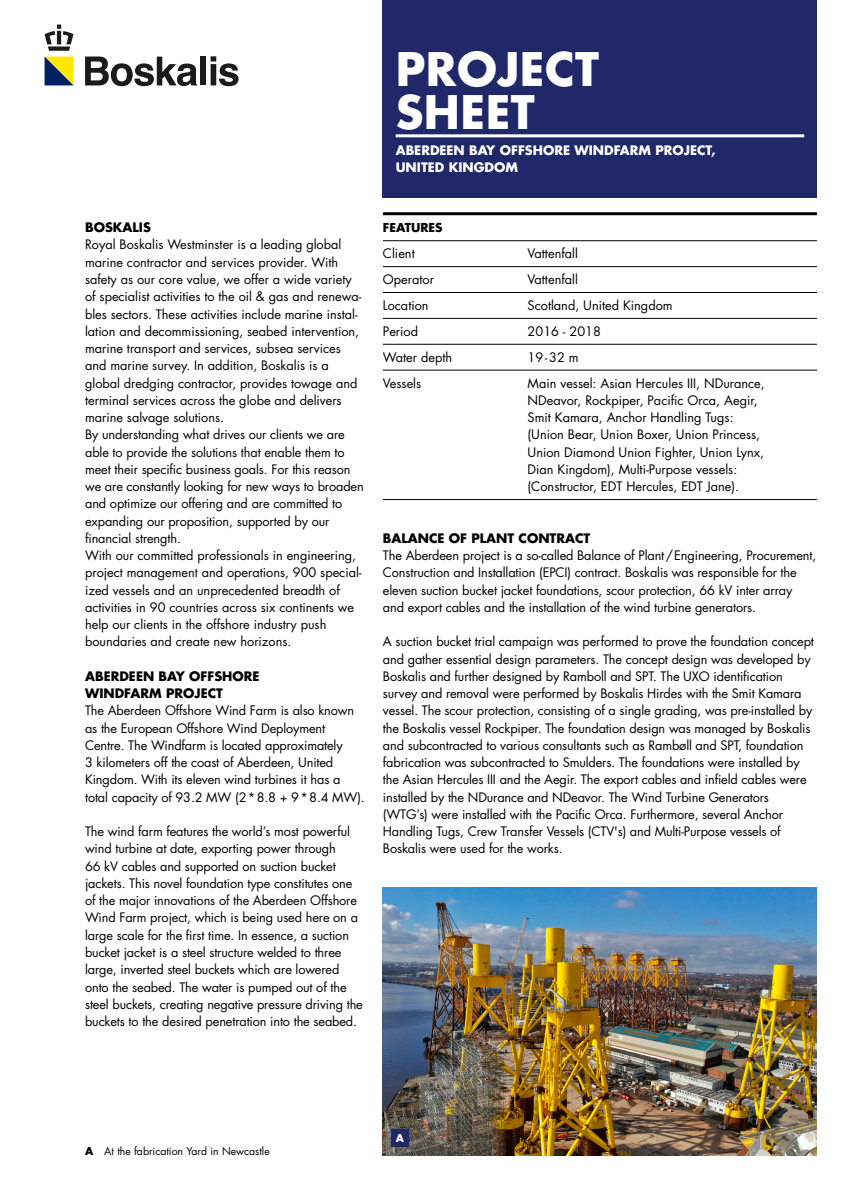
<style>
.page{position:relative;width:851px;height:1191px;background:#fff}
.page>*{position:absolute;margin:0;border:0;box-sizing:border-box;transform-origin:0 0}
._000_JEC_Heading_1{font:700 45px "Futura Std";letter-spacing:.01em;color:#fff}
._000_JEC_Body{font:12.75px/17.2px "Futura Std";letter-spacing:-.01em;color:#000}
._000_JEC_Body_upperl{font:12.75px/17.2px "Futura Std";color:#000}
._000_BOS_Body_Subhea{font:700 12.75px/17.2px "Futura Std";color:#000}
._000_JEC_Subheading{font:700 12.75px/17.2px "Futura Std";color:#fff}
._000_JEC_Heading_3{font:700 12px "Futura Std";color:#000}
._000_BOS_Photocredit{font:10.5px "Futura Std";color:#000}
.t1{font:700 10.5px "Futura Std";color:#fff}
.s1{font-weight:700}
</style>
<div class="page">
<svg style="left:45px;top:57px;width:28px;height:28px"></svg>
<svg style="left:85px;top:57px;width:112px;height:29px"></svg>
<div style="left:200px;top:57px;width:6px;height:28px;background:#1b1b1a"></div>
<svg style="left:210px;top:56px;width:28px;height:30px"></svg>
<svg style="left:45px;top:25px;width:28px;height:26px"></svg>
<div style="left:383px;top:0;width:433px;height:198px;background:#202869"></div>
<hr style="left:395px;top:134px;width:409px;height:3px;background:#fff">
<img style="left:383px;top:888px;width:433px;height:267px">
<div style="left:391px;top:1129px;width:17px;height:17px;background:#202869"></div>
<hr style="left:383px;top:212px;width:433px;height:3px;background:#000">
<hr style="left:383px;top:240px;width:433px;height:1px;background:#000">
<hr style="left:383px;top:266px;width:433px;height:1px;background:#000">
<hr style="left:383px;top:292px;width:433px;height:1px;background:#000">
<hr style="left:383px;top:318px;width:433px;height:1px;background:#000">
<hr style="left:383px;top:344px;width:433px;height:1px;background:#000">
<hr style="left:383px;top:370px;width:433px;height:1px;background:#000">
<hr style="left:383px;top:499px;width:433px;height:1px;background:#000">
<p class="_000_JEC_Heading_1" style="left:395px;top:39px;width:205px">PROJECT</p>
<p class="_000_JEC_Heading_1" style="left:395px;top:82px;width:141px">SHEET</p>
<p class="_000_JEC_Subheading" style="left:395px;top:141px;width:321px">ABERDEEN BAY OFFSHORE WINDFARM PROJECT,<br>UNITED KINGDOM</p>
<p class="_000_BOS_Body_Subhea" style="left:85px;top:219px;width:67px">BOSKALIS</p>
<p class="_000_JEC_Body" style="left:85px;top:236px;width:278px">Royal Boskalis Westminster is a leading global marine contractor and services provider. With safety as our core value, we offer a wide variety of specialist activities to the oil &amp; gas and renewa&shy;bles sectors. These activities include marine instal&shy;lation and decommissioning, seabed intervention, marine transport and services, subsea services and marine survey. In addition, Boskalis is a global dredging contractor, provides towage and terminal services across the globe and delivers marine salvage solutions.</p>
<p class="_000_JEC_Body" style="left:85px;top:426px;width:280px">By understanding what drives our clients we are able to provide the solutions that enable them to meet their specific business goals. For this reason we are constantly looking for new ways to broaden and optimize our offering and are committed to expanding our proposition, supported by our financial strength.</p>
<p class="_000_JEC_Body" style="left:85px;top:547px;width:278px">With our committed professionals in engineering, project management and operations, 900 special&shy;ized vessels and an unprecedented breadth of activities in 90 countries across six continents we help our clients in the offshore industry push boundaries and create new horizons.</p>
<p class="_000_BOS_Body_Subhea" style="left:85px;top:667px;width:176px">ABERDEEN BAY OFFSHORE<br>WINDFARM PROJECT</p>
<p class="_000_JEC_Body" style="left:85px;top:702px;width:281px">The Aberdeen Offshore Wind Farm is also known as the European Offshore Wind Deployment Centre. The Windfarm is located approximately<br>3 kilometers off the coast of Aberdeen, United Kingdom. With its eleven wind turbines it has a total capacity of 93.2 MW (2*8.8 + 9*8.4 MW).</p>
<p class="_000_JEC_Body" style="left:85px;top:823px;width:279px">The wind farm features the world’s most powerful wind turbine at date, exporting power through<br>66 kV cables and supported on suction bucket jackets. This novel foundation type constitutes one of the major innovations of the Aberdeen Offshore Wind Farm project, which is being used here on a large scale for the first time. In essence, a suction bucket jacket is a steel structure welded to three large, inverted steel buckets which are lowered onto the seabed. The water is pumped out of the steel buckets, creating negative pressure driving the buckets to the desired penetration into the seabed.</p>
<p class="_000_JEC_Heading_3" style="left:383px;top:220px;width:61px">FEATURES</p>
<p class="_000_JEC_Body_upperl" style="left:383px;top:245px;width:33px">Client</p>
<p class="_000_JEC_Body_upperl" style="left:527px;top:245px;width:52px">Vattenfall</p>
<p class="_000_JEC_Body_upperl" style="left:383px;top:271px;width:53px">Operator</p>
<p class="_000_JEC_Body_upperl" style="left:527px;top:271px;width:52px">Vattenfall</p>
<p class="_000_JEC_Body_upperl" style="left:383px;top:297px;width:47px">Location</p>
<p class="_000_JEC_Body_upperl" style="left:527px;top:297px;width:146px">Scotland, United Kingdom</p>
<p class="_000_JEC_Body_upperl" style="left:383px;top:322px;width:37px">Period</p>
<p class="_000_JEC_Body_upperl" style="left:527px;top:322px;width:75px">2016 - 2018</p>
<p class="_000_JEC_Body_upperl" style="left:383px;top:348px;width:71px">Water depth</p>
<p class="_000_JEC_Body_upperl" style="left:527px;top:348px;width:52px">19-32 m</p>
<p class="_000_JEC_Body_upperl" style="left:383px;top:374px;width:40px">Vessels</p>
<p class="_000_JEC_Body_upperl" style="left:527px;top:374px;width:239px">Main vessel: Asian Hercules III, NDurance, NDeavor, Rockpiper, Pacific Orca, Aegir, Smit Kamara, Anchor Handling Tugs: (Union Bear, Union Boxer, Union Princess, Union Diamond Union Fighter, Union Lynx, Dian Kingdom), Multi-Purpose vessels: (Constructor, EDT Hercules, EDT Jane).</p>
<p class="_000_BOS_Body_Subhea" style="left:383px;top:529px;width:209px">BALANCE OF PLANT CONTRACT</p>
<p class="_000_JEC_Body" style="left:383px;top:547px;width:435px">The Aberdeen project is a so-called Balance of Plant/Engineering, Procurement, Construction and Installation (EPCI) contract. Boskalis was responsible for the eleven suction bucket jacket foundations, scour protection, 66 kV inter array and export cables and the installation of the wind turbine generators.</p>
<p class="_000_JEC_Body" style="left:383px;top:633px;width:432px">A suction bucket trial campaign was performed to prove the foundation concept and gather essential design parameters. The concept design was developed by Boskalis and further designed by Ramboll and SPT. The UXO identification survey and removal were performed by Boskalis Hirdes with the Smit Kamara vessel. The scour protection, consisting of a single grading, was pre-installed by the Boskalis vessel Rockpiper. The foundation design was managed by Boskalis and subcontracted to various consultants such as Rambøll and SPT, foundation fabrication was subcontracted to Smulders. The foundations were installed by the Asian Hercules III and the Aegir. The export cables and infield cables were installed by the NDurance and NDeavor. The Wind Turbine Generators (WTG’s) were installed with the Pacific Orca. Furthermore, several Anchor Handling Tugs, Crew Transfer Vessels (CTV's) and Multi-Purpose vessels of Boskalis were used for the works.</p>
<p class="_000_BOS_Photocredit" style="left:85px;top:1144px;width:186px"><span class="s1">A</span> At the fabrication Yard in Newcastle</p>
<p class="t1" style="left:396px;top:1131px;width:10px">A</p>
</div>
